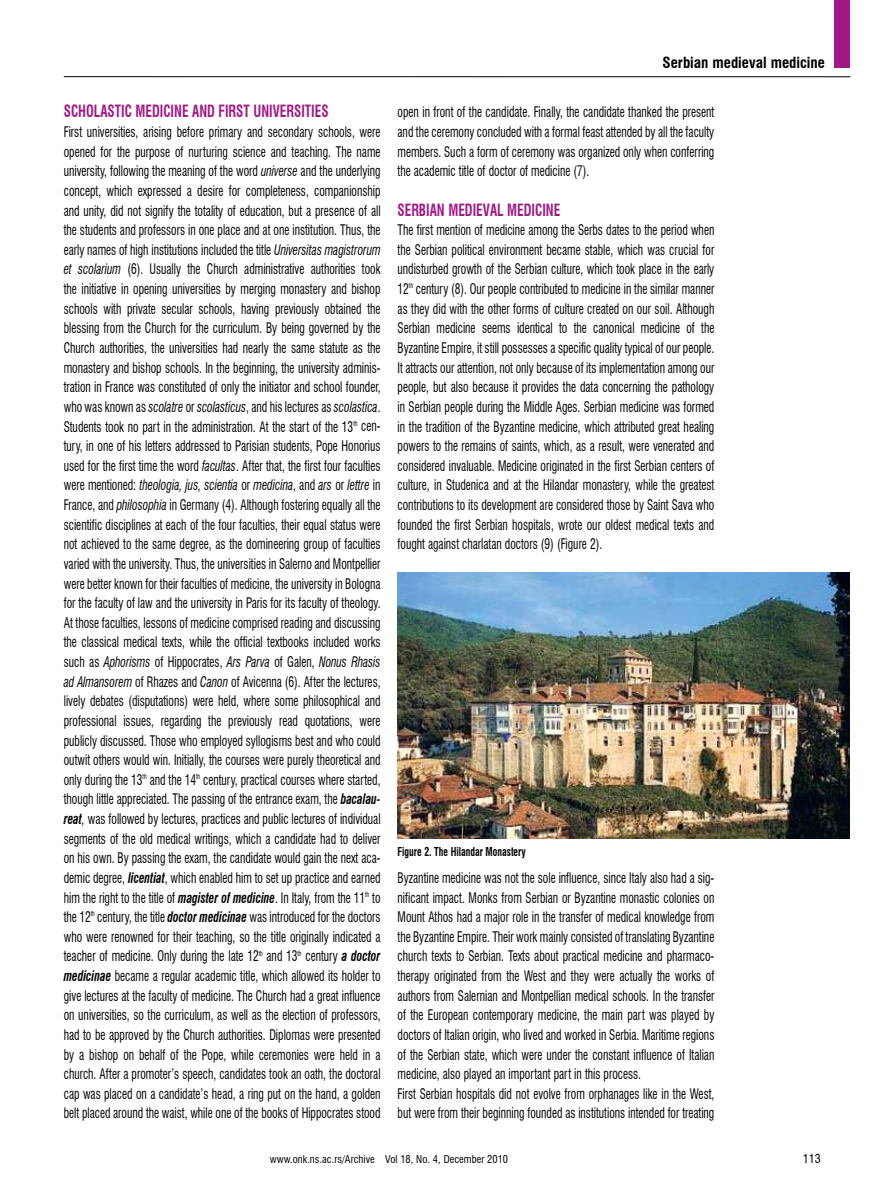
<style>
.page{position:relative;width:893px;height:1191px;background:#fff}
.page>*{position:absolute;margin:0;border:0;box-sizing:border-box;transform-origin:0 0}
.t1{font:700 condensed 16.5px "Swiss 721 BT";color:#a21984;scale:.8 1}
.t2{font:700 condensed 15px "Swiss 721 BT";color:#000}
.t3{font:condensed 14.25px/19.6px "Swiss 721 BT";color:#000;scale:.8 1}
.t4{font:700 condensed 12px "Swiss 721 BT";color:#000;scale:.8 1}
.t5{font:condensed 12px "Swiss 721 BT";color:#000}
.t6{font:condensed 10.5px "Swiss 721 BT";color:#000}
.s1{font-style:italic}
.s2{font-weight:700;font-style:italic}
</style>
<div class="page">
<hr style="left:64px;top:76px;width:786px;height:1px;background:#000">
<div style="left:834px;top:0;width:16px;height:67px;background:#a21984"></div>
<img style="left:398px;top:572px;width:452px;height:266px">
<p class="t1" style="left:64px;top:102px;width:28px">SCHOLA</p>
<p class="t1" style="left:108px;top:102px;width:278px">STIC MEDICINE AN D FIRST UNIVERSITIES</p>
<p class="t3" style="left:64px;top:122px;width:398px">First universities, arising before primary and secondary schools, were opened for the purpose of nurturing science and teaching.The name university, following the meaning of the word <span class="s1">universe</span> and the underlying concept, which expressed a desire for completeness, companionship and unity, did not signify the totality of education, but a presence of all the students and professors in one place and at one institution.Thus, the early names of high institutions included the title <span class="s1">Universitas magistrorum et scolarium</span> (6).U sually the C hurch administrative authorities took the initiative in opening universities by merging monastery and bishop schools with private secular schools, having previously obtained the blessing from the Church for the curriculum. By being governed by the Church authorities, the universities had nearly the same statute as the monastery and bishop schools.In the beginning, the university adminis&shy;tration in France was constituted of only the initiator and school founder, who was known as <span class="s1">scolatre</span> or <span class="s1">scolasticus</span>, and his lectures as <span class="s1">scolastica</span>.<br>Students took no part in the administration.At the start of the 13<sup>th</sup> cen&shy;tury, in one of his letters addressed to Parisian students, Pope Honorius used for the first time the word <span class="s1">facultas</span>.After that, the first four faculties were mentioned: <span class="s1">theologia, jus, scientia</span> or <span class="s1">medicina</span>, and <span class="s1">ars</span> or <span class="s1">lettre</span> in France, and <span class="s1">philosophia</span> in Germany (4).Although fostering equally all the scientific disciplines at each of the four faculties, their equal status were not achieved to the same degree, as the domineering group of faculties varied with the university.Thus, the universities in Salerno and Montpellier were better known for their faculties of medicine, the university in Bologna for the faculty of law and the university in Paris for its faculty of theology.<br>At those faculties, lessons of medicine comprised reading and discussing the classical medical texts, while the official textbooks included works such as <span class="s1">Aphorisms</span> of H ippocrates, <span class="s1">Ars Parva</span> of G alen, <span class="s1">Nonus Rhasis ad Almansorem</span> of Rhazes and <span class="s1">Canon</span> of Avicenna (6).After the lectures, lively debates (disputations) were held, where some philosophical and professional issues, regarding the previously read quotations, were publicly discussed.Those who employed syllogisms best and who could outwit others would win.Initially, the courses were purely theoretical and only during the 13<sup>th</sup> and the 14<sup>th</sup> century, practical courses where started, though little appreciated.The passing of the entrance exam, the <span class="s2">bacalau&shy;reat</span><span class="s1">,</span> was followed by lectures, practices and public lectures of individual segments of the old medical writings, which a candidate had to deliver on his own. By passing the exam, the candidate would gain the next aca&shy;demic degree, <span class="s2">licentiat</span>, which enabled him to set up practice and earned him the right to the title of <span class="s2">magister of medicine</span>.I n Italy, from the 11<sup>th</sup> to the 12<sup>th</sup> century, the title <span class="s2">doctor medicinae</span> was introduced for the doctors who were renowned for their teaching, so the title originally indicated a teacher of medicine.Only during the late 12<sup>th</sup> and 13<sup>th</sup> century <span class="s2">a doctor medicinae</span> became a regular academic title, which allowed its holder to give lectures at the faculty of medicine.The Church had a great influence on universities, so the curriculum, as well as the election of professors, had to be approved by the Church authorities.Diplomas were presented by a bishop on behalf of the Pope, while ceremonies were held in a church.After a promoter’s speech, candidates took an oath, the doctoral cap was placed on a candidate’s head, a ring put on the hand, a golden belt placed around the waist, while one of the books of Hippocrates stood</p>
<p class="t2" style="left:663px;top:53px;width:164px">Serbian medieval medicine</p>
<p class="t3" style="left:398px;top:102px;width:398px;text-align:justify">open in front of the candidate.Finally, the candidate thanked the present and the ceremony concluded with a formal feast attended by all the faculty members.Such a form of ceremony was organized only when conferring the academic title of doctor of medicine (7).</p>
<p class="t1" style="left:398px;top:200px;width:189px">SERBIAN MEDIEVAL MEDICINE</p>
<p class="t3" style="left:398px;top:220px;width:398px">The first mention of medicine among the Serbs dates to the period when the Serbian political environment became stable, which was crucial for undisturbed growth of the Serbian culture, which took place in the early 12<sup>th</sup> century (8).Our people contributed to medicine in the similar manner as they did with the other forms of culture created on our soil.Although Serbian medicine seems identical to the canonical medicine of the Byzantine Empire, it still possesses a specific quality typical of our people.<br>It attracts our attention, not only because of its implementation among our people, but also because it provides the data concerning the pathology in Serbian people during the Middle Ages.Serbian medicine was formed in the tradition of the Byzantine medicine, which attributed great healing powers to the remains of saints, which, as a result, were venerated and considered invaluable.Medicine originated in the first Serbian centers of culture, in Studenica and at the Hilandar monastery, while the greatest contributions to its development are considered those by Saint Sava who founded the first Serbian hospitals, wrote our oldest medical texts and fought against charlatan doctors (9) (Figure 2).</p>
<p class="t4" style="left:398px;top:844px;width:162px">Figure 2. The Hilandar Monastery</p>
<p class="t3" style="left:398px;top:868px;width:398px">Byzantine medicine was not the sole influence, since Italy also had a sig&shy;nificant impact.Monks from Serbian or Byzantine monastic colonies on Mount Athos had a major role in the transfer of medical knowledge from the Byzantine Empire.Their work mainly consisted of translating Byzantine church texts to Serbian.Texts about practical medicine and pharmaco&shy;therapy originated from the West and they were actually the works of authors from Salernian and Montpellian medical schools.In the transfer of the European contemporary medicine, the main part was played by doctors of Italian origin, who lived and worked in Serbia.Maritime regions of the Serbian state, which were under the constant influence of Italian medicine, also played an important part in this process.<br>First Serbian hospitals did not evolve from orphanages like in the West, but were from their beginning founded as institutions intended for treating</p>
<p class="t6" style="left:270px;top:1153px;width:240px">www.onk. ns.ac. rs/Archive Vol 18, No. 4, December 2010</p>
<p class="t5" style="left:803px;top:1151px;width:19px">113</p>
</div>
